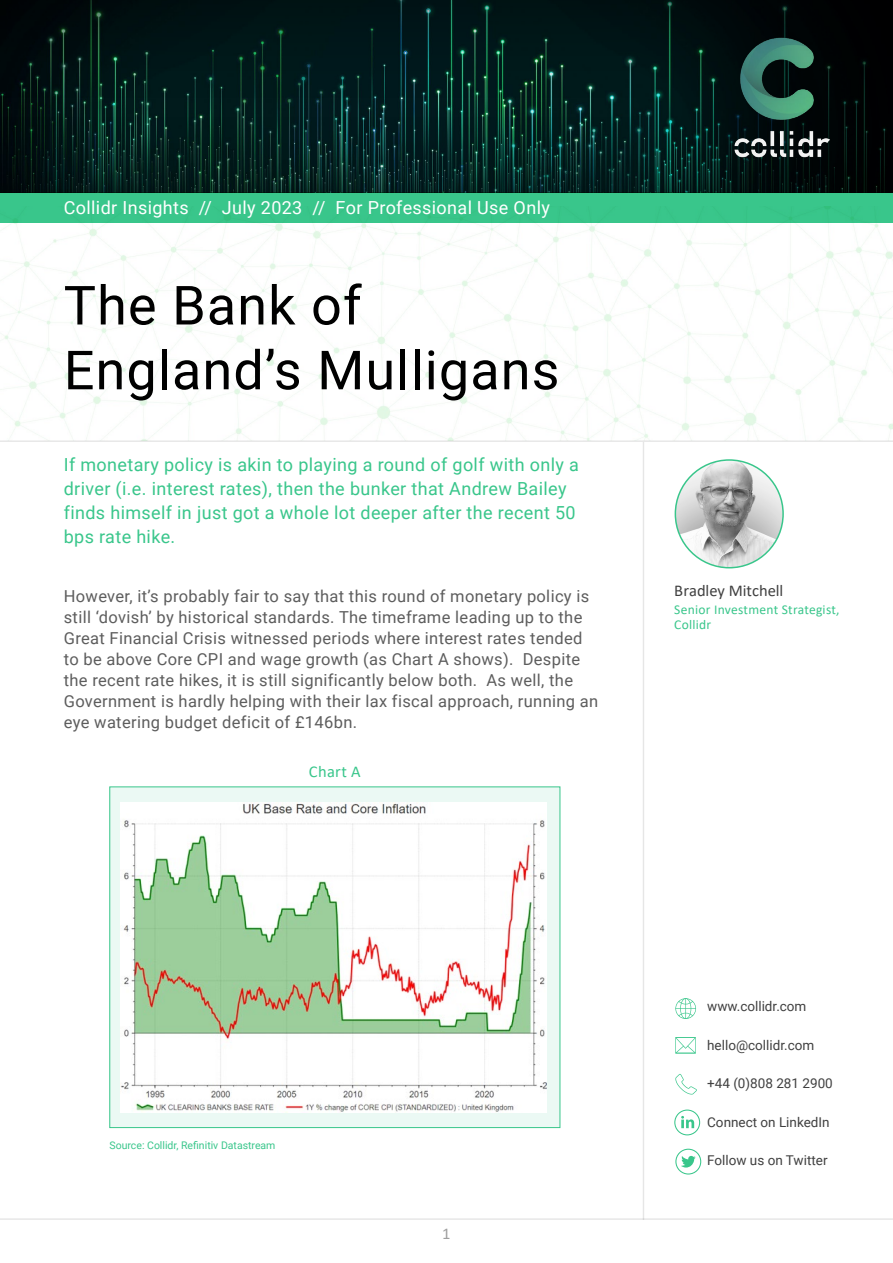
<style>
.page{position:relative;width:893px;height:1263px;background:#fff}
.page>*{position:absolute;margin:0;border:0;box-sizing:border-box;transform-origin:0 0}
.t1{font:54px/64.8px "Roboto";letter-spacing:.02em;color:#000}
.t2{font:18px/24px "Roboto";letter-spacing:.02em;color:#39c68b}
.t3{font:18px "Roboto";letter-spacing:.02em;color:#fff}
.t4{font:16.5px/21px "Roboto";letter-spacing:.02em;color:#5d5d5d}
.t5{font:16.5px "Calibri";color:#404040}
.t6{font:16.5px "Calibri";letter-spacing:.02em;color:#39c68b}
.t7{font:16.5px "Calibri";color:#9f9f9f}
.t8{font:13.5px "Roboto";color:#404040}
.t9{font:13.5px/15px "Calibri";letter-spacing:.02em;color:#39c68b}
.t10{font:10.5px "Roboto";color:#39c68b}
</style>
<div class="page">
<img style="left:1px;top:223px;width:892px;height:217px">
<div style="left:0;top:0;width:893px;height:194px;background:#000;opacity:.5"></div>
<hr style="left:0;top:440px;width:893px;height:2px;background:#000">
<hr style="left:643px;top:442px;width:1px;height:778px;background:#000">
<div style="left:0;top:192px;width:893px;height:31px;background:#39c68b"></div>
<img style="left:703px;top:22px;width:151px;height:148px">
<hr style="left:0;top:1218px;width:893px;height:2px;background:#000">
<svg style="left:675px;top:998px;width:21px;height:21px"></svg>
<svg style="left:675px;top:1074px;width:22px;height:20px"></svg>
<svg style="left:674px;top:1109px;width:26px;height:26px"></svg>
<svg style="left:675px;top:1149px;width:26px;height:25px"></svg>
<svg style="left:675px;top:1037px;width:21px;height:16px"></svg>
<img style="left:675px;top:460px;width:108px;height:108px;border-radius:54px">
<div style="left:675px;top:459px;width:109px;height:109px;border:2px solid #39c68b;border-radius:50%"></div>
<div style="left:110px;top:787px;width:450px;height:340px;background:#ebf9f4"></div>
<img style="left:121px;top:802px;width:426px;height:310px">
<div style="left:109px;top:787px;width:451px;height:341px;border:1px solid #39c68b"></div>
<p class="t3" style="left:64px;top:195px;width:488px">Collidr Insights // July 2023 // For Professional Use Only</p>
<h1 class="t1" style="left:64px;top:271px;width:497px">The Bank of<br>England’s Mulligans</h1>
<p class="t2" style="left:64px;top:452px;width:517px">If monetary policy is akin to playing a round of golf with only a driver (i.e. interest rates), then the bunker that Andrew Bailey finds himself in just got a whole lot deeper after the recent 50 bps rate hike.</p>
<p class="t4" style="left:64px;top:585px;width:536px">However, it’s probably fair to say that this round of monetary policy is still ‘dovish’ by historical standards. The timeframe leading up to the Great Financial Crisis witnessed periods where interest rates tended to be above Core CPI and wage growth (as Chart A shows). Despite the recent rate hikes, it is still significantly below both. As well, the Government is hardly helping with their lax fiscal approach, running an eye watering budget deficit of £146bn.</p>
<p class="t6" style="left:309px;top:760px;width:53px">Chart A</p>
<p class="t5" style="left:674px;top:579px;width:111px">Bradley Mitchell</p>
<p class="t9" style="left:674px;top:601px;width:167px">Senior Investment Strategist,<br>Collidr</p>
<p class="t10" style="left:109px;top:1137px;width:167px">Source: Collidr, Refinitiv Datastream</p>
<p class="t7" style="left:442px;top:1222px;width:10px">1</p>
<p class="t8" style="left:707px;top:997px;width:101px">www.collidr.com</p>
<p class="t8" style="left:707px;top:1035px;width:109px">hello@collidr.com</p>
<p class="t8" style="left:707px;top:1074px;width:127px">+44 (0)808 281 2900</p>
<p class="t8" style="left:707px;top:1112px;width:124px">Connect on LinkedIn</p>
<p class="t8" style="left:707px;top:1151px;width:122px">Follow us on Twitter</p>
</div>
